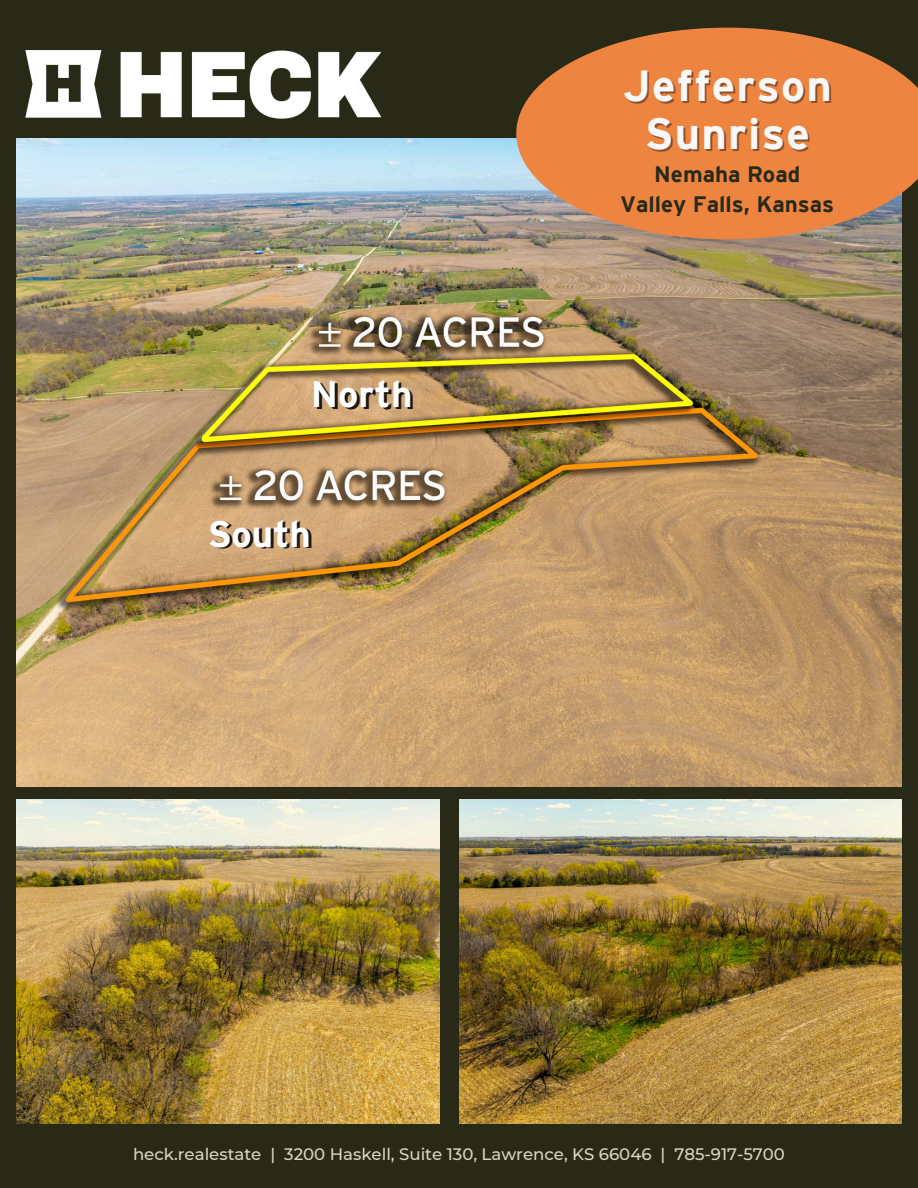
<style>
.page{position:relative;width:918px;height:1188px;background:#292917}
.page>*{position:absolute;margin:0;border:0;box-sizing:border-box;transform-origin:0 0}
.t1{font:700 43.5px "Interstate";letter-spacing:.03em;color:#f8f8f8}
.t2{font:700 36.6px "Interstate";color:rgb(0 0 0/.86)}
.t3{font:700 22.35px/30.3px "Interstate";color:#292917;text-align:center}
.t4{font:500 16.5px "Montserrat";color:#d9d6c4}
</style>
<div class="page">
<img style="left:16px;top:139px;width:886px;height:648px">
<svg style="left:516px;top:28px;width:402px;height:211px;background:#d17d43"></svg>
<img style="left:16px;top:50px;width:119px;height:163px">
<img style="left:43px;top:50px;width:416px;height:151px">
<img style="left:459px;top:799px;width:442px;height:324px">
<img style="left:16px;top:799px;width:423px;height:324px">
<p class="t1" style="left:623px;top:69px;width:211px">Jefferson</p>
<p class="t1" style="left:645px;top:118px;width:167px">Sunrise</p>
<h2 class="t2" style="left:314px;top:382px;width:103px">North</h2>
<h2 class="t2" style="left:211px;top:522px;width:105px">South</h2>
<h3 class="t3" style="left:620px;top:161px;width:216px">Nemaha Road<br>Valley Falls, Kansas</h3>
<p class="t4" style="left:133px;top:1144px;width:653px">heck.realestate | 3200 Haskell, Suite 130, Lawrence, KS 66046 | 785-917-5700</p>
</div>
